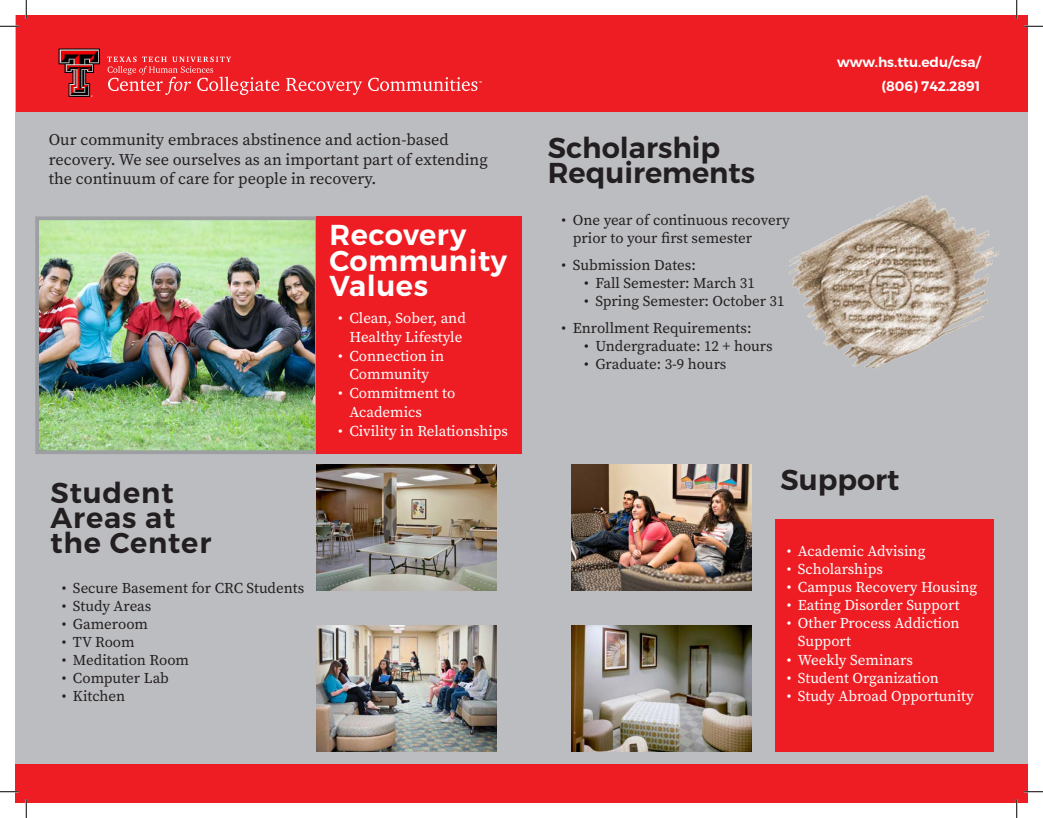
<style>
.page{position:relative;width:1043px;height:818px;background:#fff}
.page>*{position:absolute;margin:0;border:0;box-sizing:border-box;transform-origin:0 0}
.t1{font:600 28.75px/25px "Montserrat";color:#231f20}
.t2{font:600 28.75px/25px "Montserrat";letter-spacing:.02em;color:#fff}
.t3{font:600 28.75px "Montserrat";letter-spacing:.03em;color:#231f20}
.t4{font:16.25px/19.5px "Source Serif Pro";color:#231f20}
.t5{font:15px/18px "Source Serif Pro";color:#231f20}
.t6{font:15px/18.8px "Source Serif Pro";color:#fff;text-align:center}
.t7{font:600 13.75px "Montserrat";color:#fff}
</style>
<div class="page">
<div style="left:15px;top:15px;width:1013px;height:787px;background:#bcbdc0"></div>
<div style="left:775px;top:519px;width:219px;height:232px;background:#ee1d23"></div>
<div style="left:15px;top:764px;width:1013px;height:38px;background:#ee1d23"></div>
<img style="left:40px;top:221px;width:274px;height:228px">
<div style="left:35px;top:216px;width:284px;height:238px;border:4px solid #9d9fa2"></div>
<div style="left:316px;top:217px;width:205px;height:237px;background:#ee1d23"></div>
<img style="left:316px;top:464px;width:180px;height:126px">
<img style="left:572px;top:464px;width:179px;height:126px">
<img style="left:316px;top:625px;width:180px;height:126px">
<img style="left:572px;top:625px;width:179px;height:126px">
<div style="left:16px;top:15px;width:1012px;height:97px;background:#ee1d23"></div>
<svg style="left:59px;top:48px;width:41px;height:49px"></svg>
<svg style="left:107px;top:57px;width:172px;height:38px"></svg>
<svg style="left:286px;top:78px;width:76px;height:17px"></svg>
<svg style="left:368px;top:77px;width:113px;height:14px"></svg>
<img style="left:789px;top:195px;width:210px;height:174px">
<svg style="left:0;top:25px;width:19px;height:2px"></svg>
<svg style="left:1024px;top:25px;width:18px;height:2px"></svg>
<svg style="left:0;top:790px;width:19px;height:2px"></svg>
<svg style="left:1024px;top:790px;width:18px;height:2px"></svg>
<svg style="left:25px;top:0;width:2px;height:19px"></svg>
<svg style="left:25px;top:799px;width:2px;height:19px"></svg>
<svg style="left:1016px;top:0;width:1px;height:19px"></svg>
<svg style="left:1015px;top:799px;width:2px;height:19px"></svg>
<p class="t4" style="left:49px;top:130px;width:440px">Our community embraces abstinence and action-based recovery. We see ourselves as an important part of extending the continuum of care for people in recovery.</p>
<p class="t3" style="left:50px;top:475px;width:125px">Student</p>
<p class="t1" style="left:50px;top:506px;width:126px">Areas at</p>
<p class="t3" style="left:50px;top:525px;width:162px">the Center</p>
<p class="t5" style="left:62px;top:579px;width:244px">• Secure Basement for CRC Students</p>
<p class="t5" style="left:62px;top:597px;width:91px">• Study Areas</p>
<p class="t5" style="left:62px;top:615px;width:88px">• Gameroom</p>
<p class="t5" style="left:62px;top:633px;width:74px">• TV Room</p>
<p class="t5" style="left:62px;top:651px;width:129px">• Meditation Room</p>
<p class="t5" style="left:62px;top:669px;width:109px">• Computer Lab</p>
<p class="t5" style="left:62px;top:687px;width:65px">• Kitchen</p>
<p class="t2" style="left:329px;top:223px;width:179px">Recovery<br>Community<br>Values</p>
<p class="t6" style="left:338px;top:308px;width:129px">• Clean, Sober, and<br>Healthy Lifestyle</p>
<p class="t6" style="left:338px;top:346px;width:107px">• Connection in<br>Community</p>
<p class="t6" style="left:349px;top:383px;width:107px;text-align:left;text-indent:-11px">• Commitment to<br>Academics</p>
<p class="t6" style="left:338px;top:421px;width:171px">• Civility in Relationships</p>
<p class="t1" style="left:548px;top:136px;width:209px">Scholarship<br>Requirements</p>
<p class="t5" style="left:573px;top:211px;width:219px;text-indent:-11px">• One year of continuous recovery prior to your first semester</p>
<p class="t5" style="left:561px;top:256px;width:136px">• Submission Dates:</p>
<p class="t5" style="left:584px;top:274px;width:172px">• Fall Semester: March 31</p>
<p class="t5" style="left:584px;top:292px;width:202px">• Spring Semester: October 31</p>
<p class="t5" style="left:561px;top:319px;width:191px">• Enrollment Requirements:</p>
<p class="t5" style="left:584px;top:337px;width:190px">• Undergraduate: 12 + hours</p>
<p class="t5" style="left:584px;top:355px;width:144px">• Graduate: 3-9 hours</p>
<p class="t7" style="left:837px;top:54px;width:145px">www.hs.ttu.edu/csa/</p>
<p class="t7" style="left:881px;top:78px;width:100px">(806) 742.2891</p>
<p class="t1" style="left:780px;top:467px;width:121px">Support</p>
<p class="t6" style="left:786px;top:542px;width:140px">• Academic Advising</p>
<p class="t6" style="left:786px;top:560px;width:98px">• Scholarships</p>
<p class="t6" style="left:786px;top:578px;width:192px">• Campus Recovery Housing</p>
<p class="t6" style="left:786px;top:596px;width:174px">• Eating Disorder Support</p>
<p class="t6" style="left:798px;top:614px;width:163px;line-height:18px;text-align:left;text-indent:-11px">• Other Process Addiction<br>Support</p>
<p class="t6" style="left:786px;top:650px;width:128px">• Weekly Seminars</p>
<p class="t6" style="left:786px;top:668px;width:154px">• Student Organization</p>
<p class="t6" style="left:786px;top:686px;width:189px">• Study Abroad Opportunity</p>
</div>
